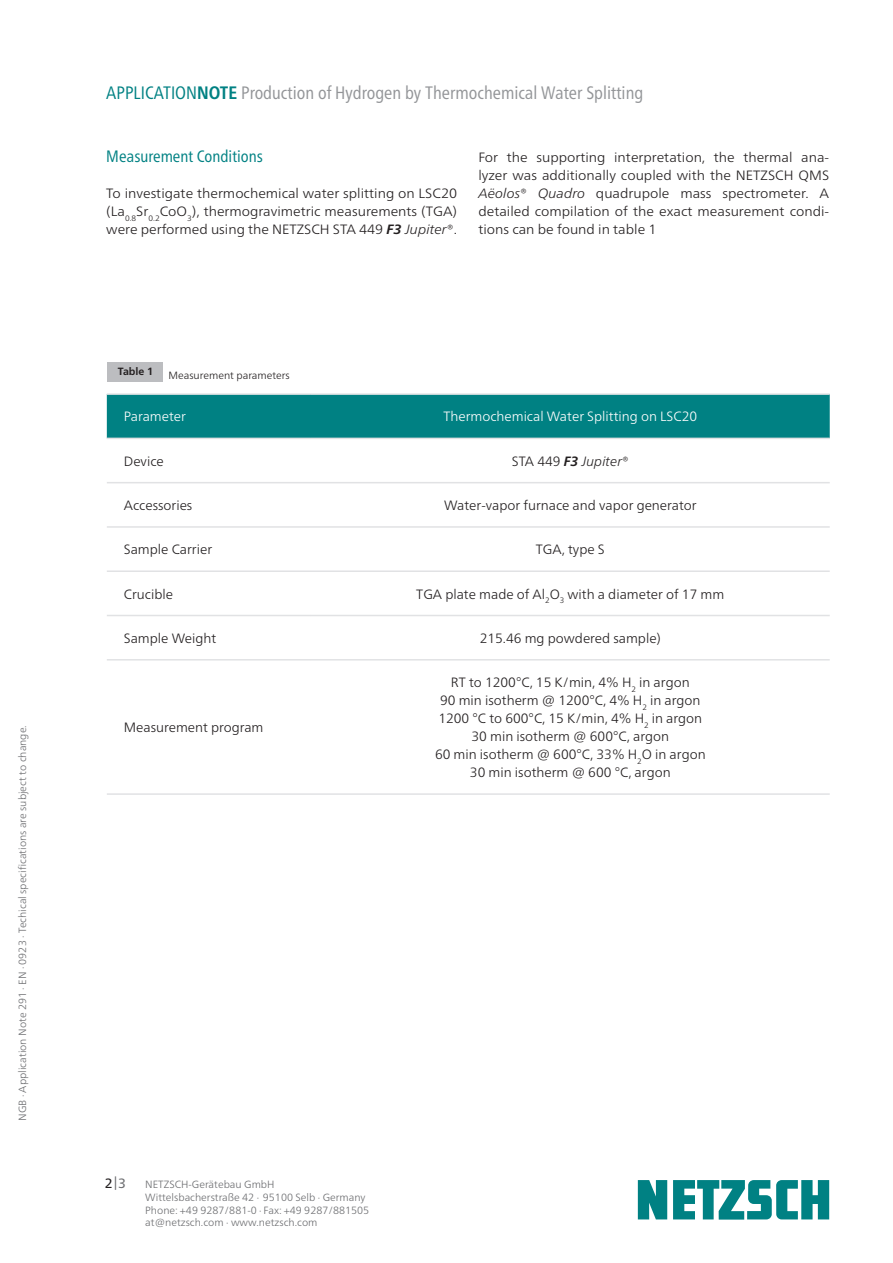
<style>
.page{position:relative;width:893px;height:1263px;background:#fff}
.page>*{position:absolute;margin:0;border:0;box-sizing:border-box;transform-origin:0 0}
.Fließtext_engl{font:condensed 18px "Frutiger Neue LTW1 G";color:#939598}
.D_Fließtext{font:condensed 16.5px "Frutiger Neue LTW1 G";color:#008183}
.Tabellenkörper_n{font:300 13.5px "Frutiger Neue LTW1 G";color:#231f20}
.D_Fließtext-2{font:300 13.5px/18px "Frutiger Neue LTW1 G";color:#231f20;text-align:justify;scale:1.04 1}
.Tabellenkörper_n-2{font:300 13.5px "Frutiger Neue LTW1 G";color:#fff}
.t1{font:13.5px "Frutiger Neue LTW1 G";color:#6c6d70}
.E_Bildunterschrift{font:300 10.5px "Frutiger Neue LTW1 G";color:#6c6d70}
.D_Fließtext-3{font:300 10.5px "Frutiger Neue LTW1 G";color:#231f20}
.E_Fließtext{font:700 10.5px "Frutiger Neue LTW1 G";color:#231f20}
.s1{color:#008183}
.s2{font-weight:700;color:#008183}
.s3{font-weight:700;font-style:italic}
.s4{font-style:italic}
.s5{color:#231f20}
</style>
<div class="page">
<svg style="left:638px;top:1180px;width:191px;height:39px"></svg>
<div style="left:107px;top:395px;width:723px;height:43px;background:#008183"></div>
<svg style="left:107px;top:483px;width:723px;height:178px"></svg>
<hr style="left:107px;top:393px;width:204px;height:2px;background:#e1e2e4">
<hr style="left:311px;top:393px;width:519px;height:2px;background:#e1e2e4">
<hr style="left:107px;top:438px;width:204px;height:1px;background:#e1e2e4">
<hr style="left:311px;top:438px;width:519px;height:1px;background:#e1e2e4">
<hr style="left:107px;top:482px;width:204px;height:1px;background:#e1e2e4">
<hr style="left:311px;top:482px;width:519px;height:1px;background:#e1e2e4">
<hr style="left:107px;top:526px;width:204px;height:2px;background:#e1e2e4">
<hr style="left:311px;top:526px;width:519px;height:2px;background:#e1e2e4">
<hr style="left:107px;top:570px;width:204px;height:2px;background:#e1e2e4">
<hr style="left:311px;top:570px;width:519px;height:2px;background:#e1e2e4">
<hr style="left:107px;top:615px;width:204px;height:1px;background:#e1e2e4">
<hr style="left:311px;top:615px;width:519px;height:1px;background:#e1e2e4">
<hr style="left:107px;top:659px;width:204px;height:1px;background:#e1e2e4">
<hr style="left:311px;top:659px;width:519px;height:1px;background:#e1e2e4">
<hr style="left:107px;top:793px;width:204px;height:2px;background:#e1e2e4">
<hr style="left:311px;top:793px;width:519px;height:2px;background:#e1e2e4">
<div style="left:107px;top:362px;width:56px;height:20px;background:#bcbdc0"></div>
<p class="E_Bildunterschrift" style="left:16px;top:1121px;width:397px;rotate:-90deg">NGB · Application Note 291 · EN · 0923 · Techical specifications are subject to change.</p>
<p class="Fließtext_engl" style="left:106px;top:79px;width:538px"><span class="s1">APPLICATION</span><span class="s2">NOTE</span> Production of Hydrogen by Thermochemical Water Splitting</p>
<p class="D_Fließtext" style="left:106px;top:144px;width:158px">Measurement Conditions</p>
<p class="D_Fließtext-2" style="left:106px;top:184px;width:339px">To investigate thermochemical water splitting on LSC20 (La<sub>0.8</sub>Sr<sub>0.2</sub>CoO<sub>3</sub>), thermogravimetric measurements (TGA) were performed using the NETZSCH STA 449 <span class="s3">F3</span> <span class="s4">Jupiter</span>®.</p>
<p class="D_Fließtext-2" style="left:478px;top:148px;width:339px">For the supporting interpretation, the thermal ana&shy;lyzer was additionally coupled with the NETZSCH QMS <span class="s4">Aëolos</span>® <span class="s4">Quadro</span> quadrupole mass spectrometer. A detailed compilation of the exact measurement condi&shy;tions can be found in table 1</p>
<p class="E_Fließtext" style="left:118px;top:365px;width:37px">Table 1</p>
<p class="D_Fließtext-3" style="left:169px;top:369px;width:123px">Measurement parameters</p>
<p class="Tabellenkörper_n-2" style="left:124px;top:408px;width:64px">Parameter</p>
<p class="Tabellenkörper_n-2" style="left:443px;top:408px;width:255px">Thermochemical Water Splitting on LSC20</p>
<p class="Tabellenkörper_n" style="left:124px;top:453px;width:41px">Device</p>
<p class="Tabellenkörper_n" style="left:512px;top:453px;width:118px">STA 449 <span class="s3">F3</span> <span class="s4">Jupiter</span>®</p>
<p class="Tabellenkörper_n" style="left:124px;top:497px;width:70px">Accessories</p>
<p class="Tabellenkörper_n" style="left:444px;top:497px;width:254px">Water-vapor furnace and vapor generator</p>
<p class="Tabellenkörper_n" style="left:124px;top:541px;width:90px">Sample Carrier</p>
<p class="Tabellenkörper_n" style="left:536px;top:541px;width:70px">TGA, type S</p>
<p class="Tabellenkörper_n" style="left:124px;top:586px;width:51px">Crucible</p>
<p class="Tabellenkörper_n" style="left:416px;top:586px;width:310px">TGA plate made of Al<sub>2</sub>O<sub>3</sub> with a diameter of 17 mm</p>
<p class="Tabellenkörper_n" style="left:124px;top:630px;width:94px">Sample Weight</p>
<p class="Tabellenkörper_n" style="left:480px;top:630px;width:183px">215.46 mg powdered sample)</p>
<p class="Tabellenkörper_n" style="left:124px;top:719px;width:141px">Measurement program</p>
<p class="Tabellenkörper_n" style="left:451px;top:674px;width:240px">RT to 1200°C, 15 K/min, 4% H<sub>2</sub> in argon</p>
<p class="Tabellenkörper_n" style="left:440px;top:692px;width:262px">90 min isotherm @ 1200°C, 4% H<sub>2</sub> in argon</p>
<p class="Tabellenkörper_n" style="left:438px;top:710px;width:265px">1200 °C to 600°C, 15 K/min, 4% H<sub>2</sub> in argon</p>
<p class="Tabellenkörper_n" style="left:472px;top:728px;width:199px">30 min isotherm @ 600°C, argon</p>
<p class="Tabellenkörper_n" style="left:435px;top:746px;width:272px">60 min isotherm @ 600°C, 33% H<sub>2</sub>O in argon</p>
<p class="Tabellenkörper_n" style="left:470px;top:764px;width:202px">30 min isotherm @ 600 °C, argon</p>
<p class="t1" style="left:105px;top:1175px;width:23px"><span class="s5">2</span>|3</p>
<p class="E_Bildunterschrift" style="left:145px;top:1178px;width:131px">NETZSCH-Gerätebau GmbH</p>
<p class="E_Bildunterschrift" style="left:145px;top:1191px;width:222px">Wittelsbacherstraße 42 ∙ 95100 Selb ∙ Germany</p>
<p class="E_Bildunterschrift" style="left:145px;top:1203px;width:226px">Phone: +49 9287/881-0 ∙ Fax: +49 9287/881505</p>
<p class="E_Bildunterschrift" style="left:145px;top:1216px;width:174px">at@netzsch.com ∙ www.netzsch.com</p>
</div>
